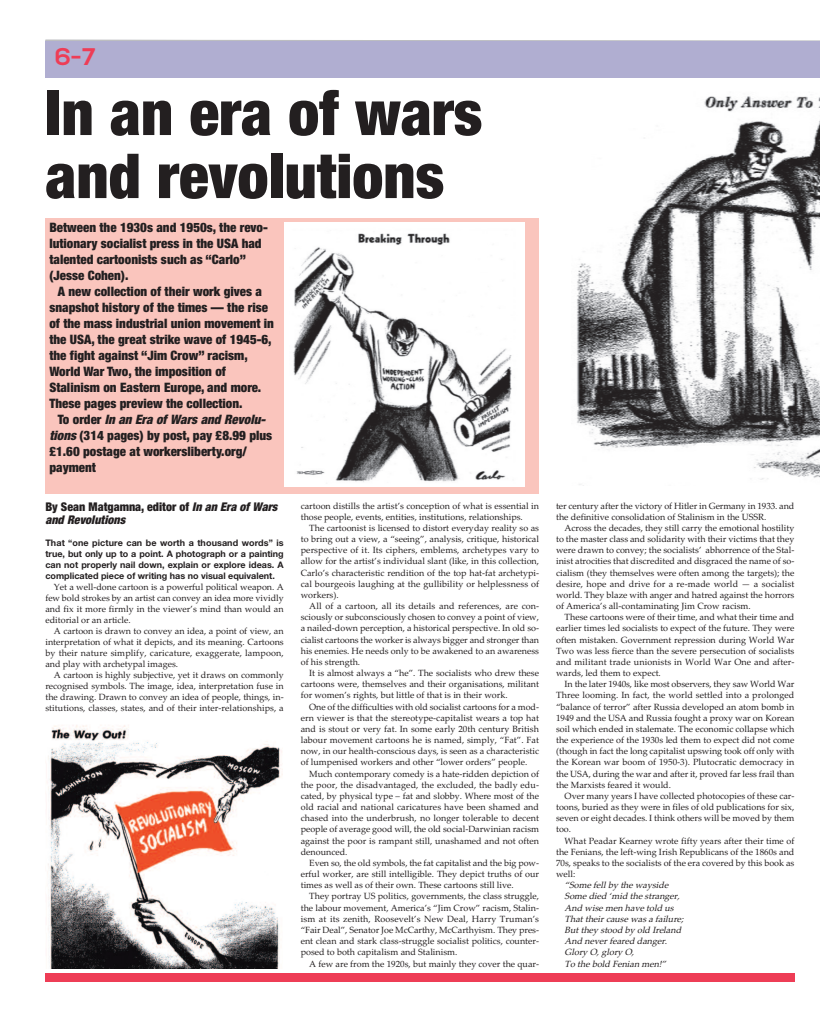
<style>
.page{position:relative;width:820px;height:1021px;background:#fff}
.page>*{position:absolute;margin:0;border:0;box-sizing:border-box;transform-origin:0 0}
.t1{font:900 condensed 62px/63px "Helvetica Neue LT Pro";color:#231f20}
.t2{font:700 24px "Nexa";color:#ee3d56}
.t3{font:900 condensed 13px/16px "Helvetica Neue LT Pro";color:#231f20}
.t4{font:italic 900 condensed 12px/13px "Helvetica Neue LT Pro";color:#231f20}
.t5{font:9px/11.2px "Palatino Linotype";color:#231f20;text-align:justify}
.t6{font:700 9px/11px "Helvetica Neue LT Pro";color:#231f20;text-align:justify}
.t7{font:italic 9px/11.2px "Palatino Linotype";color:#231f20}
.s1{font-style:italic}
.s2{font-style:normal}
</style>
<div class="page">
<div style="left:45px;top:973px;width:749px;height:8px;background:#ee3d56"></div>
<svg style="left:45px;top:39px;width:774px;height:2px"></svg>
<div style="left:45px;top:41px;width:774px;height:36px;background:#b0aed1"></div>
<img style="left:577px;top:96px;width:242px;height:389px">
<img style="left:48px;top:725px;width:234px;height:243px">
<div style="left:45px;top:218px;width:494px;height:275px;background:#fac5bd"></div>
<div style="left:283px;top:222px;width:241px;height:265px;background:#fff"></div>
<img style="left:293px;top:233px;width:219px;height:249px">
<h2 class="t2" style="left:55px;top:48px;width:42px">86-7</h2>
<h1 class="t1" style="left:45px;top:87px;width:438px">In an era of wars and revolutions</h1>
<h3 class="t3" style="left:49px;top:220px;width:220px">Between the 1930s and 1950s, the revo&shy;lutionary socialist press in the USA had talented cartoonists such as “Carlo” (Jesse Cohen).</h3>
<p class="t3" style="left:49px;top:284px;width:226px;text-indent:9px">A new collection of their work gives a snapshot history of the times — the rise of the mass industrial union movement in the USA, the great strike wave of 1945-6, the fight against “Jim Crow” racism, World War Two, the imposition of Stalinism on Eastern Europe, and more.<br>These pages preview the collection.</p>
<h3 class="t3" style="left:49px;top:412px;width:224px;text-indent:9px">To o r d e r <span class="s1">In an Era of Wars and Revolu&shy;tions</span>(314 pages) by post, pay £8.99 plus £1.60 postage at workersliberty.org/ payment</h3>
<h3 class="t4" style="left:45px;top:501px;width:236px"><span class="s2">By Sean Matgamna, editor of</span> InanEraof Wars and Revolutions</h3>
<p class="t6" style="left:45px;top:537px;width:240px">That “one picture can be worth a thousand words” is true, but only up to a point. A photograph or a painting can not properly nail down, explain or explore ideas. A complicated piece of writing has no visual equivalent.</p>
<p class="t5" style="left:45px;top:581px;width:240px;text-indent:9px">Yet a well-done cartoon is a powerful political weapon. A few bold strokes by an artist can convey an idea more vividly and fix it more firmly in the viewer’s mind than would an editorial or an article.</p>
<p class="t5" style="left:45px;top:625px;width:240px;text-indent:9px">A cartoon is drawn to convey an idea, a point of view, an interpretation of what it depicts, and its meaning. Cartoons by their nature simplify, caricature, exaggerate, lampoon, and play with archetypal images.</p>
<p class="t5" style="left:45px;top:669px;width:240px;text-indent:9px">A cartoon is highly subjective, yet it draws on commonly recognised symbols. The image, idea, interpretation fuse in the drawing. Drawn to convey an idea of people, things, in&shy;stitutions, classes, states, and of their inter-relationships, a</p>
<p class="t5" style="left:300px;top:500px;width:240px">cartoon distills the artist’s conception of what is essential in those people, events, entities, institutions, relationships.</p>
<p class="t5" style="left:300px;top:522px;width:240px;text-indent:9px">The cartoonist is licensed to distort everyday reality so as to bring out a view, a “seeing”, analysis, critique, historical perspective of it. Its ciphers, emblems, archetypes vary to allow for the artist’s individual slant (like, in this collection, Carlo’s characteristic rendition of the top hat-fat archetypi&shy;cal bourgeois laughing at the gullibility or helplessness of workers).</p>
<p class="t5" style="left:300px;top:600px;width:240px;text-indent:9px">All of a cartoon, all its details and references, are con&shy;sciously or subconsciously chosen to convey a point of view, a nailed-down perception, a historical perspective. In old so&shy;cialist cartoons the worker is always bigger and stronger than his enemies. He needs only to be awakened to an awareness of his strength.</p>
<p class="t5" style="left:300px;top:667px;width:240px;text-indent:9px">It is almost always a “he”. The socialists who drew these cartoons were, themselves and their organisations, militant for women’s rights, but little of that is in their work.</p>
<p class="t5" style="left:300px;top:701px;width:240px;text-indent:9px">One of the difficulties with old socialist cartoons for a mod&shy;ern viewer is that the stereotype-capitalist wears a top hat and is stout or very fat. In some early 20th century British labour movement cartoons he is named, simply, “Fat”. Fat now, in our health-conscious days, is seen as a characteristic of lumpenised workers and other “lower orders” people.</p>
<p class="t5" style="left:300px;top:768px;width:240px;text-indent:9px">Much contemporary comedy is a hate-ridden depiction of the poor, the disadvantaged, the excluded, the badly edu&shy;cated, by physical type – fat and slobby. Where most of the old racial and national caricatures have been shamed and chased into the underbrush, no longer tolerable to decent people of average good will, the old social-Darwinian racism against the poor is rampant still, unashamed and not often denounced.</p>
<p class="t5" style="left:300px;top:857px;width:240px;text-indent:9px">Even so, the old symbols, the fat capitalist and the big pow&shy;erful worker, are still intelligible. They depict truths of our times as well as of their own. These cartoons still live.</p>
<p class="t5" style="left:300px;top:890px;width:240px;text-indent:9px">They portray US politics, governments, the class struggle, the labour movement, America’s “Jim Crow” racism, Stalin&shy;ism at its zenith, Roosevelt’s New Deal, Harry Truman’s “Fair Deal”, Senator Joe McCarthy, McCarthyism. They pres&shy;ent clean and stark class-struggle socialist politics, counter&shy;posed to both capitalism and Stalinism.</p>
<p class="t5" style="left:309px;top:957px;width:231px">A few are from the 1920s, but mainly they cover the quar-</p>
<p class="t5" style="left:556px;top:500px;width:240px">ter century after the victory of Hitler in Germany in 1933. and the definitive consolidation of Stalinism in the USSR.</p>
<p class="t5" style="left:556px;top:522px;width:240px;text-indent:9px">Across the decades, they still carry the emotional hostility to the master class and solidarity with their victims that they were drawn to convey; the socialists’ abhorrence of the Stal&shy;inist atrocities that discredited and disgraced the name of so&shy;cialism (they themselves were often among the targets); the desire, hope and drive for a re-made world — a socialist world. They blaze with anger and hatred against the horrors of America’s all-contaminating Jim Crow racism.</p>
<p class="t5" style="left:556px;top:611px;width:240px;text-indent:9px">These cartoons were of their time, and what their time and earlier times led socialists to expect of the future. They were often mistaken. Government repression during World War Two was less fierce than the severe persecution of socialists and militant trade unionists in World War One and after&shy;wards, led them to expect.</p>
<p class="t5" style="left:556px;top:678px;width:240px;text-indent:9px">In the later 1940s, like most observers, they saw World War Three looming. In fact, the world settled into a prolonged “balance of terror” after Russia developed an atom bomb in 1949 and the USA and Russia fought a proxy war on Korean soil which ended in stalemate. The economic collapse which the experience of the 1930s led them to expect did not come (though in fact the long capitalist upswing took off only with the Korean war boom of 1950-3). Plutocratic democracy in the USA, during the war and after it, proved far less frail than the Marxists feared it would.</p>
<p class="t5" style="left:556px;top:790px;width:240px;text-indent:9px">Over many years I have collected photocopies of these car&shy;toons, buried as they were in files of old publications for six, seven or eight decades. I think others will be moved by them too.</p>
<p class="t5" style="left:556px;top:835px;width:240px;text-indent:9px">What Peadar Kearney wrote fifty years after their time of the Fenians, the left-wing Irish Republicans of the 1860s and 70s, speaks to the socialists of the era covered by this book as well:</p>
<p class="t7" style="left:564px;top:879px;width:123px">“Some fell by the wayside<br>Some died ‘mid the stranger,<br>And wise men have told us<br>That their cause was a failure;<br>But they stood by old Ireland<br>And never feared danger.<br>Glory O, glory O,<br>To the bold Fenian men!”</p>
</div>
